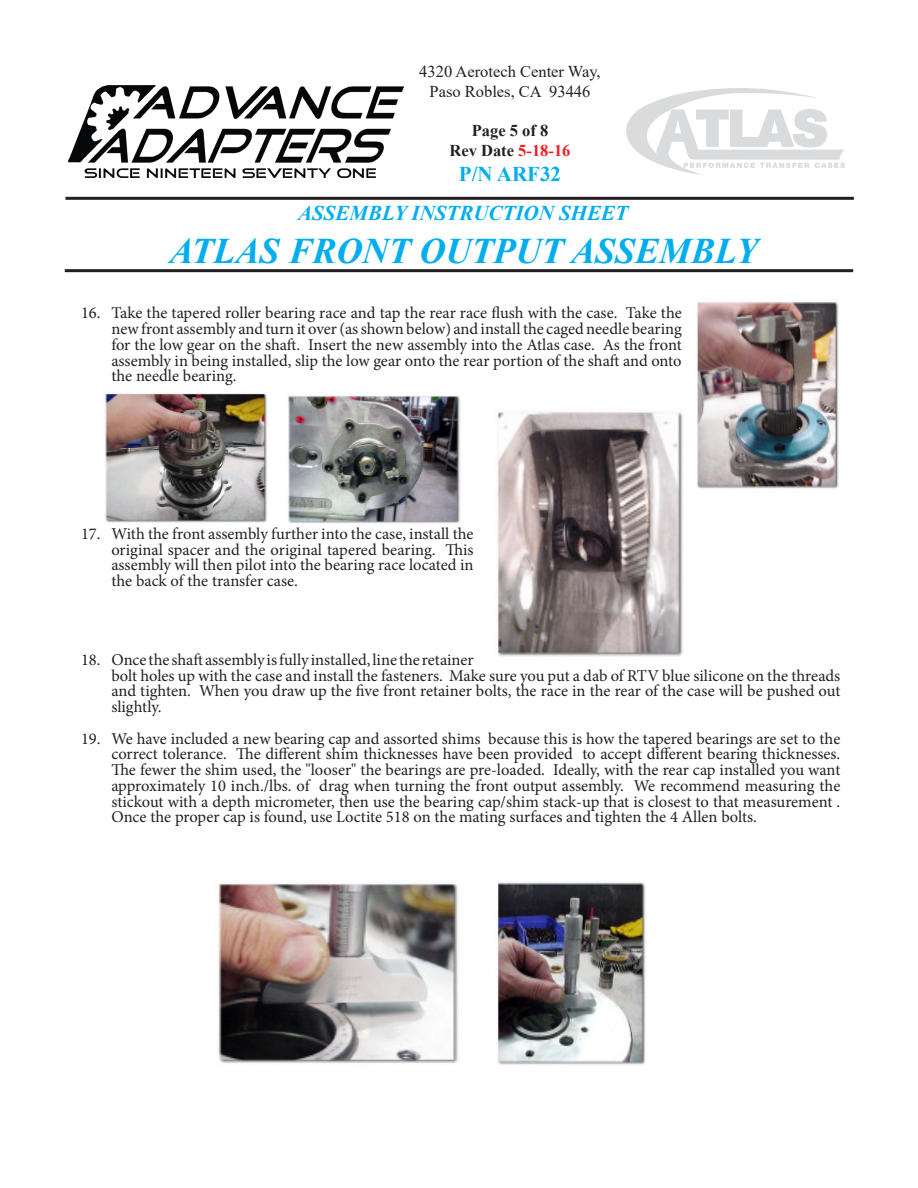
<style>
.page{position:relative;width:918px;height:1188px;background:#fff}
.page>*{position:absolute;margin:0;border:0;box-sizing:border-box;transform-origin:0 0}
.t1{font:italic 700 36px "Times New Roman";color:#00aeef}
.t2{font:italic 700 21px "Times New Roman";color:#00aeef}
.t3{font:700 21px "Times New Roman";color:#00aeef}
.t4{font:16.5px/15.8px "Minion Pro";color:#231f20;text-align:justify}
.t5{font:16.5px/19.8px "Times New Roman";color:#231f20;text-align:center}
.t6{font:700 16.5px "Times New Roman";color:#231f20}
.s1{color:#ee1d23}
</style>
<div class="page">
<hr style="left:65px;top:269px;width:788px;height:3px;background:#231f20">
<img style="left:218px;top:883px;width:240px;height:181px">
<img style="left:495px;top:882px;width:153px;height:183px">
<img style="left:697px;top:302px;width:142px;height:187px">
<img style="left:105px;top:392px;width:162px;height:131px">
<img style="left:288px;top:395px;width:172px;height:129px">
<img style="left:496px;top:411px;width:187px;height:246px">
<hr style="left:65px;top:197px;width:789px;height:3px;background:#231f20">
<img style="left:68px;top:85px;width:336px;height:92px">
<svg style="left:626px;top:88px;width:219px;height:87px"></svg>
<p class="t5" style="left:419px;top:61px;width:183px">4320 Aerotech Center Way,<br>Paso Robles, CA 93446</p>
<p class="t6" style="left:472px;top:119px;width:78px">Page 5 of 8</p>
<p class="t6" style="left:450px;top:139px;width:122px">Rev Date <span class="s1">5-18-16</span></p>
<p class="t3" style="left:459px;top:159px;width:104px">P/N ARF32</p>
<p class="t2" style="left:298px;top:199px;width:331px">ASSEMBLY INSTRUCTION SHEET</p>
<p class="t1" style="left:170px;top:226px;width:590px">ATLAS FRONT OUTPUT ASSEMBLY</p>
<p class="t4" style="left:111px;top:305px;width:572px;text-indent:-30px">16. Take the tapered roller bearing race and tap the rear race flush with the case. Take the new front assembly and turn it over (as shown below) and install the caged needle bearing for the low gear on the shaft. Insert the new assembly into the Atlas case. As the front assembly in being installed, slip the low gear onto the rear portion of the shaft and onto the needle bearing.</p>
<p class="t4" style="left:111px;top:526px;width:364px;text-indent:-30px">17. With the front assembly further into the case, install the original spacer and the original tapered bearing. This assembly will then pilot into the bearing race located in the back of the transfer case.</p>
<p class="t4" style="left:111px;top:652px;width:731px;text-align:left;text-indent:-30px">18. Once the shaft assembly is fully installed, line the retainer<br>bolt holes up with the case and install the fasteners. Make sure you put a dab of RTV blue silicone on the threads and tighten. When you draw up the five front retainer bolts, the race in the rear of the case will be pushed out slightly.</p>
<p class="t4" style="left:111px;top:731px;width:731px;text-indent:-30px">19. We have included a new bearing cap and assorted shims because this is how the tapered bearings are set to the correct tolerance. The different shim thicknesses have been provided to accept different bearing thicknesses.<br>The fewer the shim used, the "looser" the bearings are pre-loaded. Ideally, with the rear cap installed you want approximately 10 inch./lbs. of drag when turning the front output assembly. We recommend measuring the stickout with a depth micrometer, then use the bearing cap/shim stack-up that is closest to that measurement .<br>Once the proper cap is found, use Loctite 518 on the mating surfaces and tighten the 4 Allen bolts.</p>
</div>
